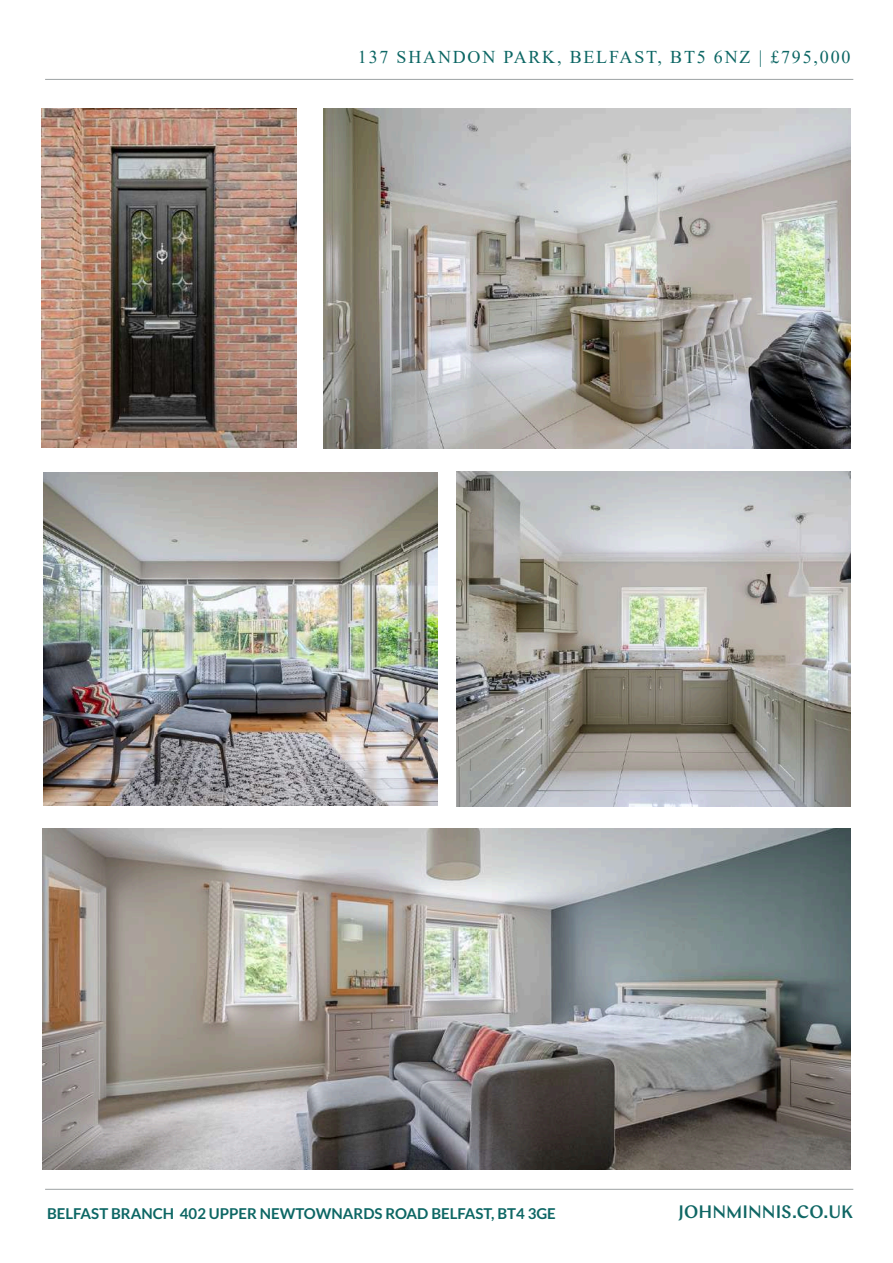
<style>
.page{position:relative;width:893px;height:1263px;background:#fff}
.page>*{position:absolute;margin:0;border:0;box-sizing:border-box;transform-origin:0 0}
.t1{font:18px "Times New Roman";letter-spacing:.1em;color:#0c6664}
.t2{font:500 18px "Chap";color:#0f6664}
.t3{font:700 15px "Lato";color:#0c6664}
</style>
<div class="page">
<img style="left:43px;top:472px;width:394px;height:334px">
<img style="left:323px;top:109px;width:527px;height:340px">
<img style="left:41px;top:108px;width:255px;height:340px">
<hr style="left:45px;top:1189px;width:808px;height:1px;background:#9da2a3">
<hr style="left:45px;top:79px;width:808px;height:1px;background:#9da2a3">
<img style="left:457px;top:472px;width:393px;height:334px">
<img style="left:43px;top:829px;width:807px;height:340px">
<p class="t1" style="left:358px;top:50px;width:494px">137 SHANDON PARK, BELFAST, BT5 6NZ | £795,000</p>
<p class="t3" style="left:47px;top:1207px;width:510px">BELFAST BRANCH 402 UPPER NEWTOWNARDS ROAD BELFAST, BT4 3GE</p>
<p class="t2" style="left:679px;top:1200px;width:176px">JOHNMINNIS.CO.UK</p>
</div>
